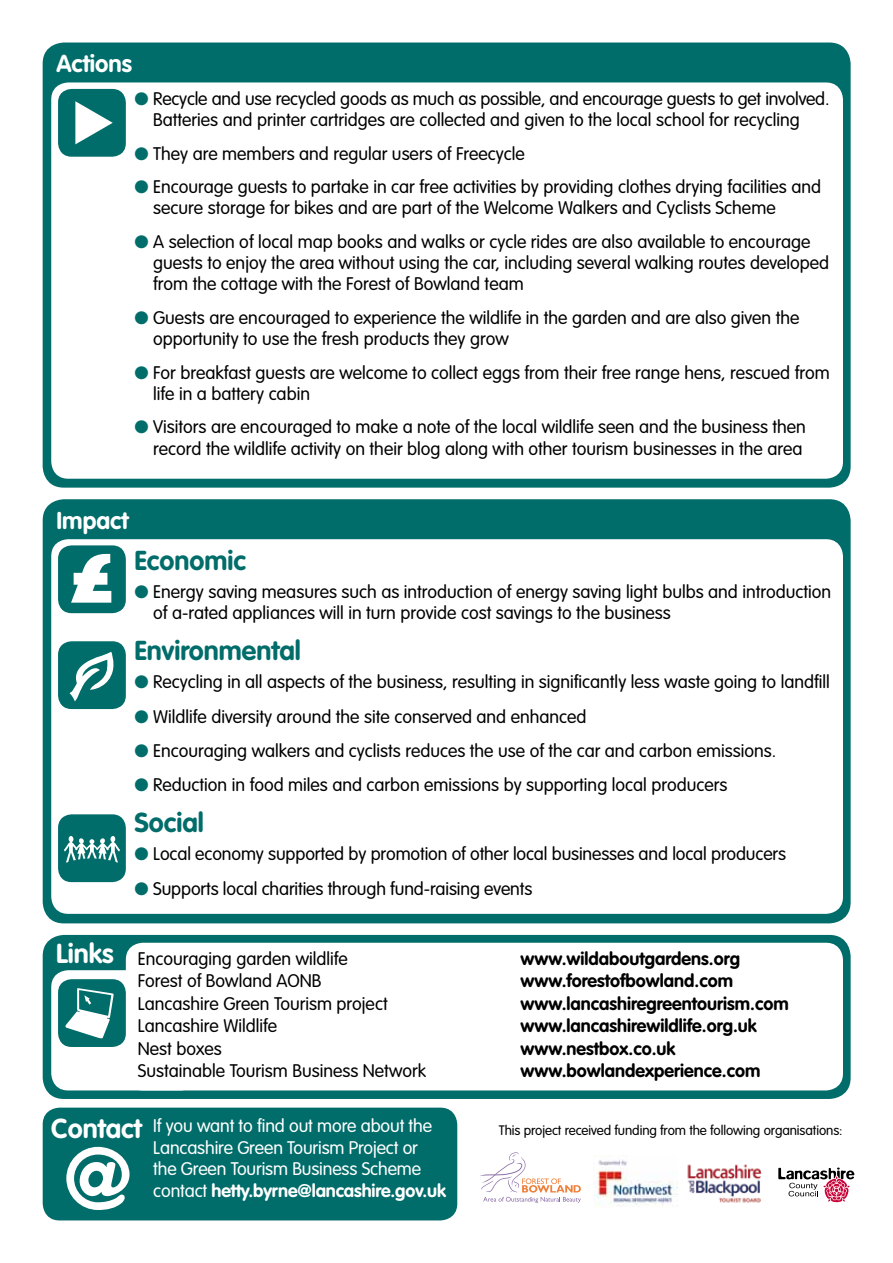
<style>
.page{position:relative;width:893px;height:1263px;background:#fff}
.page>*{position:absolute;margin:0;border:0;box-sizing:border-box;transform-origin:0 0}
.t1{font:700 85.8px "VAG Rounded";color:#fff}
.t2{font:700 27px "VAG Rounded";color:#006d6a}
.t3{font:700 27px "VAG Rounded";color:#fff}
.t4{font:700 24px "VAG Rounded";color:#fff}
.t5{font:300 18px/21px "VAG Rounded";color:#000}
.t6{font:700 18px "VAG Rounded";color:#000}
.t7{font:300 18px/21.6px "VAG Rounded";letter-spacing:-.005em;color:#fff}
.t8{font:700 18px "VAG Rounded";letter-spacing:-.005em;color:#fff}
.t9{font:300 13.5px "VAG Rounded";letter-spacing:-.005em;color:#000}
.s1{color:#006d6a}
.s2{font-weight:300}
</style>
<div class="page">
<div style="left:43px;top:43px;width:808px;height:445px;background:#006d6a;border-radius:21px"></div>
<div style="left:51px;top:82px;width:792px;height:397px;background:#fff;border-radius:17px"></div>
<div style="left:43px;top:935px;width:808px;height:164px;background:#006d6a;border-radius:21px"></div>
<div style="left:43px;top:1107px;width:414px;height:113px;background:#006d6a;border-radius:17px"></div>
<div style="left:58px;top:89px;width:68px;height:68px;background:#006d6a;border-radius:14px"></div>
<svg style="left:75px;top:101px;width:38px;height:43px"></svg>
<img style="left:687px;top:1164px;width:75px;height:39px">
<svg style="left:480px;top:1152px;width:101px;height:51px"></svg>
<img style="left:593px;top:1155px;width:85px;height:52px">
<svg style="left:778px;top:1167px;width:76px;height:36px"></svg>
<div style="left:126px;top:943px;width:717px;height:147px;background:#fff;border-radius:17px"></div>
<div style="left:51px;top:970px;width:147px;height:120px;background:#fff;border-radius:17px"></div>
<div style="left:43px;top:499px;width:808px;height:424px;background:#006d6a;border-radius:21px"></div>
<div style="left:51px;top:539px;width:792px;height:375px;background:#fff;border-radius:17px"></div>
<div style="left:58px;top:545px;width:68px;height:68px;background:#006d6a;border-radius:14px"></div>
<svg style="left:71px;top:554px;width:40px;height:49px"></svg>
<div style="left:58px;top:641px;width:68px;height:68px;background:#006d6a;border-radius:14px"></div>
<svg style="left:70px;top:652px;width:44px;height:49px"></svg>
<div style="left:58px;top:814px;width:68px;height:68px;background:#006d6a;border-radius:14px"></div>
<svg style="left:64px;top:836px;width:56px;height:27px"></svg>
<div style="left:58px;top:979px;width:68px;height:68px;background:#006d6a;border-radius:14px"></div>
<svg style="left:66px;top:982px;width:60px;height:61px"></svg>
<h3 class="t4" style="left:57px;top:50px;width:77px">Actions</h3>
<p class="t5" style="left:153px;top:88px;width:678px;text-indent:-19px"><span class="s1">●</span> Recycle and use recycled goods as much as possible, and encourage guests to get involved.<br>Batteries and printer cartridges are collected and given to the local school for recycling</p>
<p class="t5" style="left:134px;top:143px;width:392px"><span class="s1">●</span> They are members and regular users of Freecycle</p>
<p class="t5" style="left:153px;top:176px;width:669px;text-indent:-19px"><span class="s1">●</span> Encourage guests to partake in car free activities by providing clothes drying facilities and secure storage for bikes and are part of the Welcome Walkers and Cyclists Scheme</p>
<p class="t5" style="left:153px;top:231px;width:677px;text-indent:-19px"><span class="s1">●</span> A selection of local map books and walks or cycle rides are also available to encourage guests to enjoy the area without using the car, including several walking routes developed from the cottage with the Forest of Bowland team</p>
<p class="t5" style="left:153px;top:307px;width:648px;text-indent:-19px"><span class="s1">●</span> Guests are encouraged to experience the wildlife in the garden and are also given the opportunity to use the fresh products they grow</p>
<p class="t5" style="left:153px;top:362px;width:678px;text-indent:-19px"><span class="s1">●</span> For breakfast guests are welcome to collect eggs from their free range hens, rescued from life in a battery cabin</p>
<p class="t5" style="left:134px;top:416px;width:673px;line-height:21.6px;text-align:right"><span class="s1">●</span> Visitors are encouraged to make a note of the local wildlife seen and the business then record the wildlife activity on their blog along with other tourism businesses in the area</p>
<h3 class="t4" style="left:57px;top:506px;width:73px">Impact</h3>
<h2 class="t3" style="left:56px;top:937px;width:59px">Links</h2>
<h2 class="t2" style="left:134px;top:544px;width:113px">Economic</h2>
<p class="t5" style="left:153px;top:581px;width:679px;line-height:21.6px;text-indent:-19px"><span class="s1">●</span> Energy saving measures such as introduction of energy saving light bulbs and introduction of a-rated appliances will in turn provide cost savings to the business</p>
<h2 class="t2" style="left:134px;top:635px;width:168px">Environmental</h2>
<p class="t5" style="left:134px;top:671px;width:697px"><span class="s1">●</span> Recycling in all aspects of the business, resulting in significantly less waste going to landfill</p>
<p class="t5" style="left:134px;top:706px;width:454px"><span class="s1">●</span> Wildlife diversity around the site conserved and enhanced</p>
<p class="t5" style="left:134px;top:740px;width:643px"><span class="s1">●</span> Encouraging walkers and cyclists reduces the use of the car and carbon emissions.</p>
<p class="t5" style="left:134px;top:774px;width:594px"><span class="s1">●</span> Reduction in food miles and carbon emissions by supporting local producers</p>
<h2 class="t2" style="left:134px;top:807px;width:71px">Social</h2>
<p class="t5" style="left:134px;top:843px;width:653px"><span class="s1">●</span> Local economy supported by promotion of other local businesses and local producers</p>
<p class="t5" style="left:134px;top:878px;width:399px"><span class="s1">●</span> Supports local charities through fund-raising events</p>
<p class="t5" style="left:138px;top:948px;width:211px">Encouraging garden wildlife</p>
<p class="t6" style="left:520px;top:948px;width:221px">www.wildaboutgardens.org</p>
<p class="t5" style="left:138px;top:970px;width:185px">Forest of Bowland AONB</p>
<p class="t6" style="left:520px;top:970px;width:214px">www.forestofbowland.com</p>
<p class="t5" style="left:138px;top:993px;width:251px">Lancashire Green Tourism project</p>
<p class="t6" style="left:520px;top:993px;width:270px">www.lancashiregreentourism.com</p>
<p class="t5" style="left:138px;top:1015px;width:141px">Lancashire Wildlife</p>
<p class="t6" style="left:520px;top:1015px;width:238px">www.lancashirewildlife.org.uk</p>
<p class="t5" style="left:138px;top:1038px;width:85px">Nest boxes</p>
<p class="t6" style="left:520px;top:1038px;width:157px">www.nestbox.co.uk</p>
<p class="t5" style="left:138px;top:1060px;width:290px">Sustainable Tourism Business Network</p>
<p class="t6" style="left:520px;top:1060px;width:242px">www.bowlandexperience.com</p>
<h2 class="t3" style="left:51px;top:1112px;width:92px">Contact</h2>
<p class="t9" style="left:499px;top:1123px;width:345px">This project received funding from the following organisations:</p>
<p class="t7" style="left:153px;top:1115px;width:280px">If you want to find out more about the<br>Lancashire Green Tourism Project or the Green Tourism Business Scheme</p>
<h1 class="t1" style="left:64px;top:1128px;width:70px">@</h1>
<p class="t8" style="left:153px;top:1180px;width:294px"><span class="s2">contact</span> hetty.byrne@lancashire.gov.uk</p>
</div>
